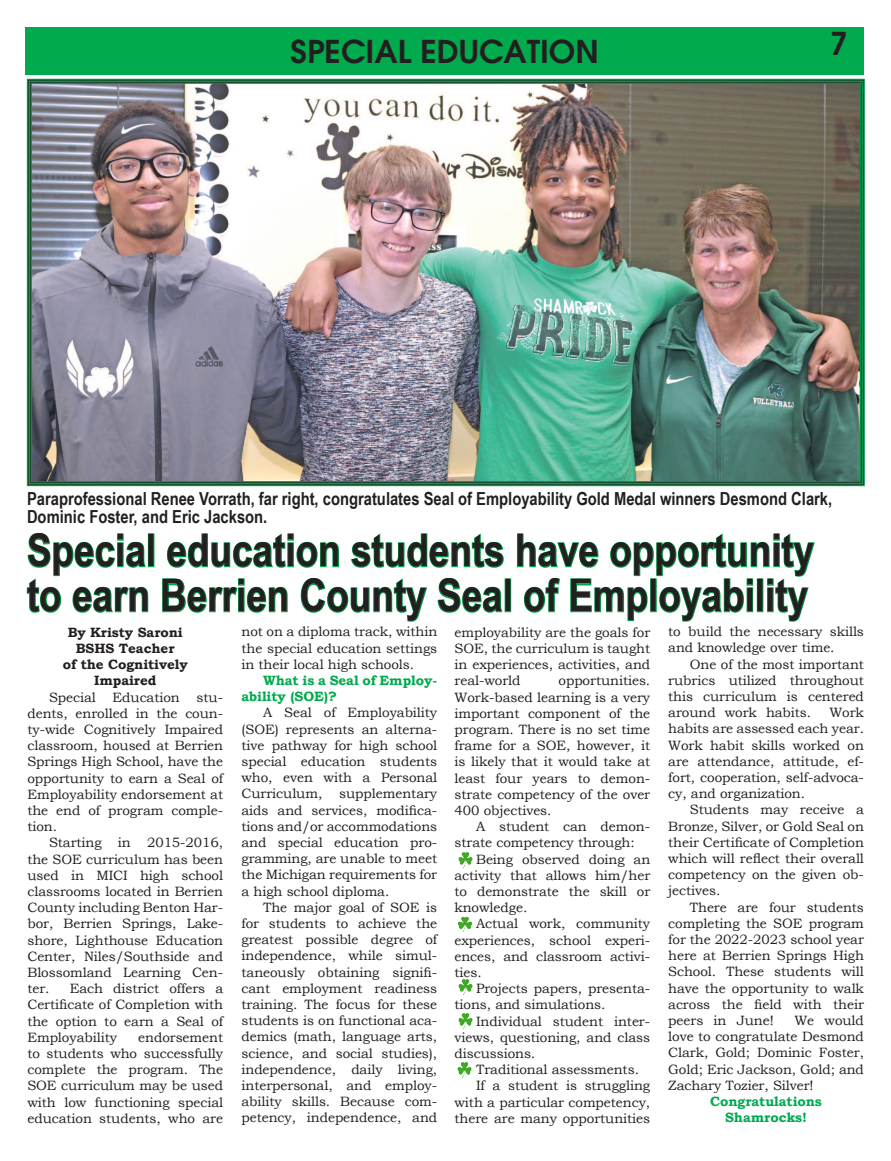
<style>
.page{position:relative;width:891px;height:1161px;background:#fff}
.page>*{position:absolute;margin:0;border:0;box-sizing:border-box;transform-origin:0 0}
.t1{font:700 45px/45px "Arial Narrow";color:#231f20}
.t2{font:600 31.5px "Avant Garde";color:#231f20}
.t3{font:700 18px/18px "Arial Narrow";color:#231f20}
.t4{font:13.5px/16.2px "Bookman Old Style";letter-spacing:-.005em;color:#231f20;text-align:justify}
.t5{font:700 13.5px/16.2px "Bookman Old Style";letter-spacing:-.005em;color:#00aa4d}
.t6{font:700 13.5px/16.2px "Bookman Old Style";letter-spacing:-.005em;color:#231f20;text-align:center}
</style>
<div class="page">
<div style="left:26px;top:27px;width:838px;height:48px;background:#00aa4d"></div>
<img style="left:27px;top:79px;width:838px;height:407px">
<div style="left:148px;top:534px;width:6px;height:33px;border:2px solid #00aa4d"></div>
<svg style="left:166px;top:533px;width:174px;height:35px"></svg>
<svg style="left:351px;top:533px;width:153px;height:35px"></svg>
<svg style="left:26px;top:533px;width:123px;height:80px"></svg>
<svg style="left:162px;top:578px;width:126px;height:35px"></svg>
<svg style="left:300px;top:578px;width:128px;height:44px"></svg>
<svg style="left:437px;top:578px;width:66px;height:35px"></svg>
<div style="left:505px;top:579px;width:6px;height:33px;border:2px solid #00aa4d"></div>
<svg style="left:517px;top:533px;width:298px;height:89px"></svg>
<img style="left:458px;top:1013px;width:15px;height:16px">
<img style="left:457px;top:1062px;width:15px;height:16px">
<img style="left:458px;top:979px;width:15px;height:16px">
<img style="left:458px;top:852px;width:15px;height:16px">
<img style="left:457px;top:916px;width:16px;height:17px">
<h2 class="t2" style="left:291px;top:30px;width:310px">SPECIAL EDUCATION</h2>
<h2 class="t2" style="left:830px;top:23px;width:19px">7</h2>
<h3 class="t3" style="left:27px;top:489px;width:807px">Paraprofessional Renee Vorrath, far right, congratulates Seal of Employability Gold Medal winners Desmond Clark,<br>Dominic Foster, and Eric Jackson.</h3>
<h1 class="t1" style="left:27px;top:526px;width:789px">Special education students have opportunity to earn Berrien County Seal of Employability</h1>
<p class="t6" style="left:63px;top:624px;width:126px">By Kristy Saroni<br>BSHS Teacher<br>of the Cognitively<br>Impaired</p>
<p class="t4" style="left:27px;top:689px;width:197px;text-indent:22px">Special Education stu&shy;dents, enrolled in the coun&shy;ty-wide Cognitively Impaired classroom, housed at Berrien Springs High School, have the opportunity to earn a Seal of Employability endorsement at the end of program comple&shy;tion.</p>
<p class="t4" style="left:27px;top:835px;width:197px;text-indent:22px">Starting in 2015-2016, the SOE curriculum has been used in MICI high school classrooms located in Berrien County including Benton Har&shy;bor, Berrien Springs, Lake&shy;shore, Lighthouse Education Center, Niles/Southside and Blossomland Learning Cen&shy;ter.</p>
<p class="t4" style="left:27px;top:981px;width:197px;text-indent:42px">Each district offers a Certificate of Completion with the option to earn a Seal of Employability</p>
<p class="t4" style="left:27px;top:1029px;width:197px;text-indent:111px">endorsement to students who successfully complete the program. The SOE curriculum may be used with low functioning special education students, who are</p>
<p class="t4" style="left:242px;top:624px;width:197px">not on a diploma track, within the special education settings in their local high schools.</p>
<p class="t5" style="left:242px;top:672px;width:197px;text-indent:22px">What is a Seal of Employ&shy;ability (SOE)?</p>
<p class="t4" style="left:242px;top:705px;width:197px;text-indent:22px">A Seal of Employability (SOE) represents an alterna&shy;tive pathway for high school special education students who, even with a Personal Curriculum,</p>
<p class="t4" style="left:242px;top:786px;width:197px;text-indent:98px">supplementary aids and services, modifica&shy;tions and/or accommodations and special education pro&shy;gramming, are unable to meet the Michigan requirements for a high school diploma.</p>
<p class="t4" style="left:242px;top:899px;width:197px;text-indent:22px">The major goal of SOE is for students to achieve the greatest possible degree of independence, while simul&shy;taneously obtaining signifi&shy;cant employment readiness training. The focus for these students is on functional aca&shy;demics (math, language arts, science, and social studies), independence, daily living, interpersonal, and employ&shy;ability skills. Because com&shy;petency, independence, and</p>
<p class="t4" style="left:455px;top:624px;width:197px">employability are the goals for SOE, the curriculum is taught in experiences, activities, and real-world</p>
<p class="t4" style="left:455px;top:673px;width:197px;text-indent:104px">opportunities.<br>Work-based learning is a very important component of the program. There is no set time frame for a SOE, however, it is likely that it would take at least four years to demon&shy;strate competency of the over 400 objectives.</p>
<p class="t4" style="left:455px;top:819px;width:197px;text-indent:22px">A student can demon&shy;strate competency through:</p>
<p class="t4" style="left:455px;top:851px;width:197px;text-indent:22px">Being observed doing an activity that allows him/her to demonstrate the skill or knowledge.</p>
<p class="t4" style="left:455px;top:916px;width:197px;text-indent:22px">Actual work, community experiences, school experi&shy;ences, and classroom activi&shy;ties.</p>
<p class="t4" style="left:455px;top:981px;width:197px;text-indent:22px">Projects papers, presenta&shy;tions, and simulations.</p>
<p class="t4" style="left:455px;top:1013px;width:197px;text-indent:22px">Individual student inter&shy;views, questioning, and class discussions.</p>
<p class="t4" style="left:476px;top:1062px;width:164px">Traditional assessments.</p>
<p class="t4" style="left:476px;top:1078px;width:176px">If a student is struggling</p>
<p class="t4" style="left:455px;top:1094px;width:197px">with a particular competency,</p>
<p class="t4" style="left:455px;top:1110px;width:197px">there are many opportunities</p>
<p class="t4" style="left:668px;top:623px;width:197px">to build the necessary skills and knowledge over time.</p>
<p class="t4" style="left:668px;top:656px;width:197px;text-indent:22px">One of the most important rubrics utilized throughout this curriculum is centered around work habits.</p>
<p class="t4" style="left:668px;top:704px;width:197px;text-indent:161px">Work habits are assessed each year.<br>Work habit skills worked on are attendance, attitude, ef&shy;fort, cooperation, self-advoca&shy;cy, and organization.</p>
<p class="t4" style="left:668px;top:802px;width:197px;text-indent:22px">Students may receive a Bronze, Silver, or Gold Seal on their Certificate of Completion which will reflect their overall competency on the given ob&shy;jectives.</p>
<p class="t4" style="left:668px;top:899px;width:197px;text-indent:22px">There are four students completing the SOE program for the 2022-2023 school year here at Berrien Springs High School. These students will have the opportunity to walk across the field with their peers in June!</p>
<p class="t4" style="left:668px;top:1012px;width:197px;text-indent:126px">We would love to congratulate Desmond Clark, Gold; Dominic Foster, Gold; Eric Jackson, Gold; and Zachary Tozier, Silver!</p>
<p class="t5" style="left:710px;top:1093px;width:113px;text-align:center">Congratulations<br>Shamrocks!</p>
</div>
